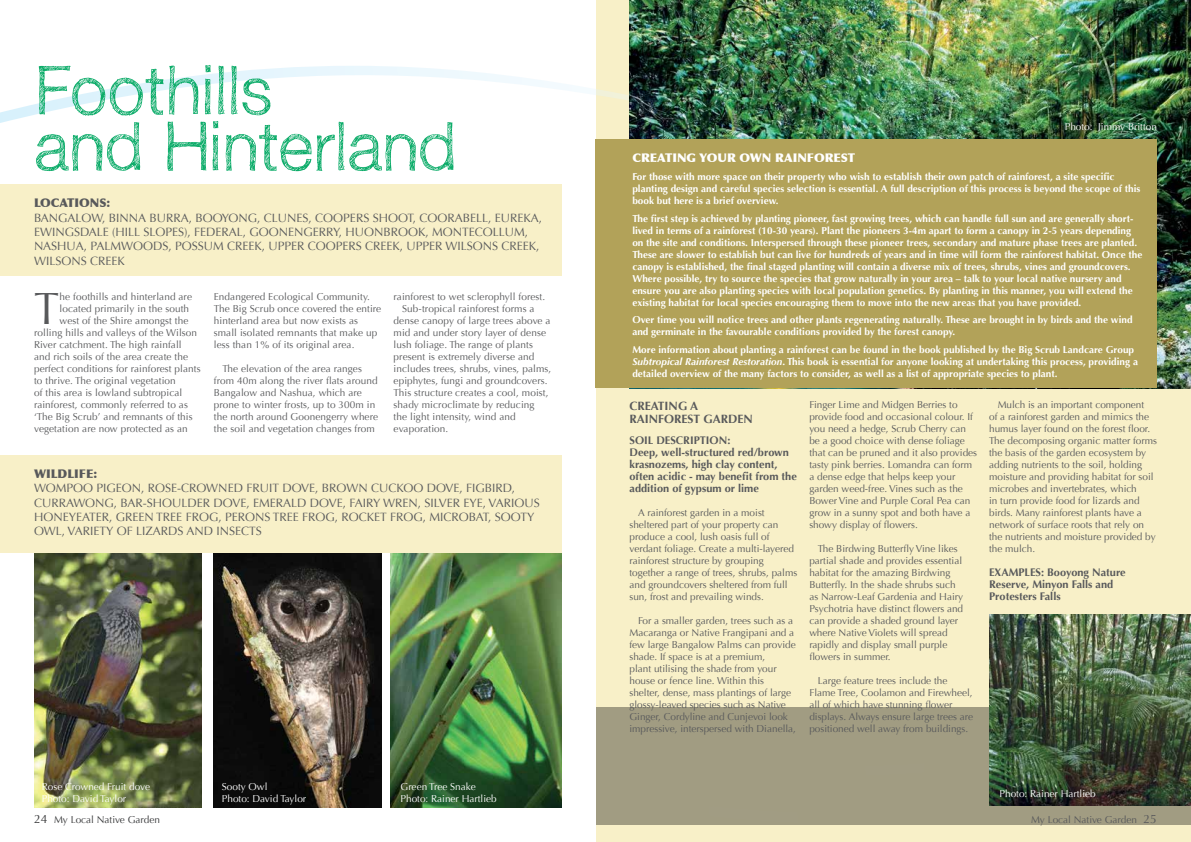
<style>
.page{position:relative;width:1191px;height:842px;background:#fff}
.page>*{position:absolute;margin:0;border:0;box-sizing:border-box;transform-origin:0 0}
.t1{font:300 67px/56px "Sketchetik";color:#0cac69}
.t2{font:45px "Optima";color:#58595b}
.t3{font:12px/14.4px "Optima";color:#58595b}
.t4{font:700 12px/13px "Optima";color:#58595b}
.t5{font:900 12px "Optima";color:#fff}
.t6{font:900 12px "Optima";color:#58595b}
.t7{font:700 11px/12px "Optima";color:#58595b}
.t8{font:10px/12px "Optima";color:#58595b}
.t9{font:700 10px/12px "Optima";color:#fff}
.t10{font:10px/12px "Optima";color:#fff}
.s1{font-style:italic}
.s2{font-size:12px}
</style>
<div class="page">
<div style="left:596px;top:0;width:595px;height:842px;background:#f8f0c8"></div>
<svg style="left:213px;top:795px;width:978px;height:29px"></svg>
<svg style="left:213px;top:707px;width:776px;height:88px;background:#a9a58d"></svg>
<img style="left:34px;top:553px;width:168px;height:255px">
<img style="left:214px;top:553px;width:168px;height:255px">
<img style="left:390px;top:554px;width:171px;height:254px">
<svg style="left:0;top:66px;width:629px;height:57px"></svg>
<div style="left:0;top:184px;width:561px;height:92px;background:#f8f0c8"></div>
<img style="left:629px;top:0;width:562px;height:388px">
<img style="left:989px;top:614px;width:202px;height:191px">
<div style="left:595px;top:139px;width:562px;height:249px;background:#b2a259"></div>
<div style="left:0;top:455px;width:561px;height:98px;background:#f8f0c8"></div>
<h1 class="t1" style="left:34px;top:61px;width:424px">Foothills<br>and Hinterland</h1>
<p class="t6" style="left:34px;top:196px;width:78px">LOCATIONS:</p>
<p class="t3" style="left:34px;top:210px;width:510px">Bangalow, Binna Burra, Booyong, Cl un es, Coopers Shoot, Coorab ell, Eureka, Ewingsdale (H ill slopes), Federal, Goon eng erry, H uonb rook, Montecollum, Nashua, Palmwoods, Possum Creek, U pper Coopers creek, U pper Wilsons Creek, Wilsons Creek</p>
<h2 class="t2" style="left:34px;top:283px;width:25px">T</h2>
<p class="t8" style="left:60px;top:291px;width:134px">he foothills and hinterland are</p>
<p class="t8" style="left:394px;top:291px;width:153px">rainforest to wet sclerophyll forest.</p>
<p class="t8" style="left:402px;top:303px;width:134px">Sub-tropical rainforest forms a</p>
<p class="t8" style="left:394px;top:315px;width:158px">dense canopy of large trees above a</p>
<p class="t8" style="left:394px;top:327px;width:154px">mid and under story layer of dense</p>
<p class="t8" style="left:394px;top:339px;width:141px">lush foliage. The range of plants</p>
<p class="t8" style="left:394px;top:351px;width:142px">present is extremely diverse and</p>
<p class="t8" style="left:394px;top:363px;width:159px">includes trees, shrubs, vines, palms,</p>
<p class="t8" style="left:394px;top:375px;width:155px">epiphytes, fungi and groundcovers.</p>
<p class="t8" style="left:394px;top:387px;width:156px">This structure creates a cool, moist,</p>
<p class="t8" style="left:394px;top:399px;width:142px">shady microclimate by reducing</p>
<p class="t8" style="left:394px;top:411px;width:123px">the light intensity, wind and</p>
<p class="t8" style="left:394px;top:423px;width:56px">evaporation.</p>
<p class="t8" style="left:214px;top:291px;width:169px">Endangered Ecological Community.<br>The Big Scrub once covered the entire hinterland area but now exists as small isolated remnants that make up less than 1% of its original area.</p>
<p class="t8" style="left:214px;top:363px;width:166px;text-indent:8px">The elevation of the area ranges from 40m along the river flats around Bangalow and Nashua, which are prone to winter frosts, up to 300m in the north around Goonengerry where the soil and vegetation changes from</p>
<p class="t8" style="left:60px;top:303px;width:131px">located primarily in the south</p>
<p class="t8" style="left:60px;top:315px;width:130px">west of the Shire amongst the</p>
<p class="t8" style="left:34px;top:327px;width:165px">rolling hills and valleys of the Wilson</p>
<p class="t8" style="left:34px;top:339px;width:149px">River catchment. The high rainfall</p>
<p class="t8" style="left:34px;top:351px;width:156px">and rich soils of the area create the</p>
<p class="t8" style="left:34px;top:363px;width:168px">perfect conditions for rainforest plants</p>
<p class="t8" style="left:34px;top:375px;width:143px">to thrive. The original vegetation</p>
<p class="t8" style="left:34px;top:387px;width:150px">of this area is lowland subtropical</p>
<p class="t8" style="left:34px;top:399px;width:155px">rainforest, commonly referred to as</p>
<p class="t8" style="left:34px;top:411px;width:160px">‘The Big Scrub’ and remnants of this</p>
<p class="t8" style="left:34px;top:423px;width:155px">vegetation are now protected as an</p>
<p class="t6" style="left:34px;top:466px;width:65px">WILDLIFE:</p>
<p class="t3" style="left:34px;top:481px;width:507px">Wompoo pig eon, Rose-crown ed fruit dove, Brown cuckoo dove, Figb ird, Currawong, Bar-shoulder Dove, Em erald dove, Fairy Wren, Silver Eye, various Hon eyeater, Green Tree Frog, Perons Tree Frog, Rocket Frog, Microbat, Sooty Owl, variety of lizards an d insects</p>
<p class="t10" style="left:1064px;top:121px;width:94px">Photo: Jimmy Britton</p>
<p class="t5" style="left:632px;top:151px;width:224px">CREATING YOUR OWN RAINFOREST</p>
<p class="t9" style="left:632px;top:171px;width:509px">For those with more space on their property who wish to establish their own patch of rainforest, a site specific planting design and careful species selection is essential. A full description of this process is beyond the scope of this book but here is a brief overview.</p>
<p class="t9" style="left:632px;top:212px;width:511px">The first step is achieved by planting pioneer, fast growing trees, which can handle full sun and are generally short&shy;lived in terms of a rainforest (10-30 years). Plant the pioneers 3-4m apart to form a canopy in 2-5 years depending on the site and conditions. I nterspersed through these pioneer trees, secondary and mature phase trees are planted.<br>These are slower to establish but can live for hundreds of years and in time will form the rainforest habitat. Once the canopy is established, the final staged planting will contain a diverse mix of trees, shrubs, vines and groundcovers.<br>Where possible, try to source the species that grow naturally in your area – talk to your local native nursery and ensure you are also planting species with local population genetics. By planting in this manner, you will extend the existing habitat for local species encouraging them to move into the new areas that you have provided.</p>
<p class="t9" style="left:632px;top:314px;width:502px">Over time you will notice trees and other plants regenerating naturally. These are brought in by birds and the wind and germinate in the favourable conditions provided by the forest canopy.</p>
<p class="t9" style="left:632px;top:344px;width:507px">More information about planting a rainforest can be found in the book published by the Big Scrub Landcare Group<br><span class="s1">Subtropical Rainforest Restoration</span>. This book is essential for anyone looking at undertaking this process, providing a detailed overview of the many factors to consider, as well as a list of appropriate species to plant.</p>
<p class="t4" style="left:629px;top:400px;width:125px">Creating a rainforest garden</p>
<p class="t7" style="left:629px;top:434px;width:169px">Soil description:<br>Deep, well-structured red/brown krasnozems, high clay content, often acidic - may benefit from the addition of gypsum or lime</p>
<p class="t8" style="left:629px;top:507px;width:169px;text-indent:8px">A rainforest garden in a moist sheltered part of your property can produce a cool, lush oasis full of verdant foliage. Create a multi-layered rainforest structure by grouping together a range of trees, shrubs, palms and groundcovers sheltered from full sun, frost and prevailing winds.</p>
<p class="t8" style="left:629px;top:615px;width:168px;text-indent:8px">For a smaller garden, trees such as a Macaranga or Native Frangipani and a few large Bangalow Palms can provide shade. If space is at a premium,<br>plant utilising the shade from your house or fence line. Within this shelter, dense, mass plantings of large glossy-leaved species such as Native Ginger, Cordyline and Cunjevoi look impressive, interspersed with Dianella,</p>
<p class="t8" style="left:809px;top:399px;width:169px">Finger Lime and Midgen Berries to provide food and occasional colour. If you need a hedge, Scrub Cherry can be a good choice with dense foliage that can be pruned and it also provides tasty pink berries. Lomandra can form a dense edge that helps keep your garden weed-free. Vines such as the Bower Vine and Purple Coral Pea can grow in a sunny spot and both have a showy display of flowers.</p>
<p class="t8" style="left:809px;top:543px;width:155px;text-indent:8px">The Birdwing Butterfly Vine likes partial shade and provides essential habitat for the amazing Birdwing Butterfly. In the shade shrubs such as Narrow-Leaf Gardenia and Hairy Psychotria have distinct flowers and can provide a shaded ground layer where Native Violets will spread rapidly and display small purple flowers in summer.</p>
<p class="t8" style="left:809px;top:675px;width:165px;text-indent:8px">Large feature trees include the Flame Tree, Coolamon and Firewheel, all of which have stunning flower displays. Always ensure large trees are positioned well away from buildings.</p>
<p class="t8" style="left:989px;top:399px;width:169px;text-indent:8px">Mulch is an important component<br>of a rainforest garden and mimics the humus layer found on the forest floor.<br>The decomposing organic matter forms the basis of the garden ecosystem by adding nutrients to the soil, holding moisture and providing habitat for soil microbes and invertebrates, which<br>in turn provide food for lizards and birds. Many rainforest plants have a network of surface roots that rely on the nutrients and moisture provided by the mulch.</p>
<p class="t7" style="left:989px;top:566px;width:138px">Examples: Booyong Nature<br>Reserve, Minyon Falls and<br>Protesters Falls</p>
<p class="t10" style="left:42px;top:780px;width:110px">Rose Crowned Fruit dove<br>Photo: David Taylor</p>
<p class="t10" style="left:400px;top:780px;width:98px">Green Tree Snake<br>Photo: Rainer Hartlieb</p>
<p class="t10" style="left:222px;top:780px;width:86px">Sooty Owl<br>Photo: David Taylor</p>
<p class="t10" style="left:999px;top:787px;width:98px">Photo: Rainer Hartlieb</p>
<p class="t8" style="left:34px;top:813px;width:127px"><span class="s2">24</span> My Local Native Garden</p>
<p class="t8" style="left:1031px;top:813px;width:127px">My Local Native Garden <span class="s2">25</span></p>
</div>
